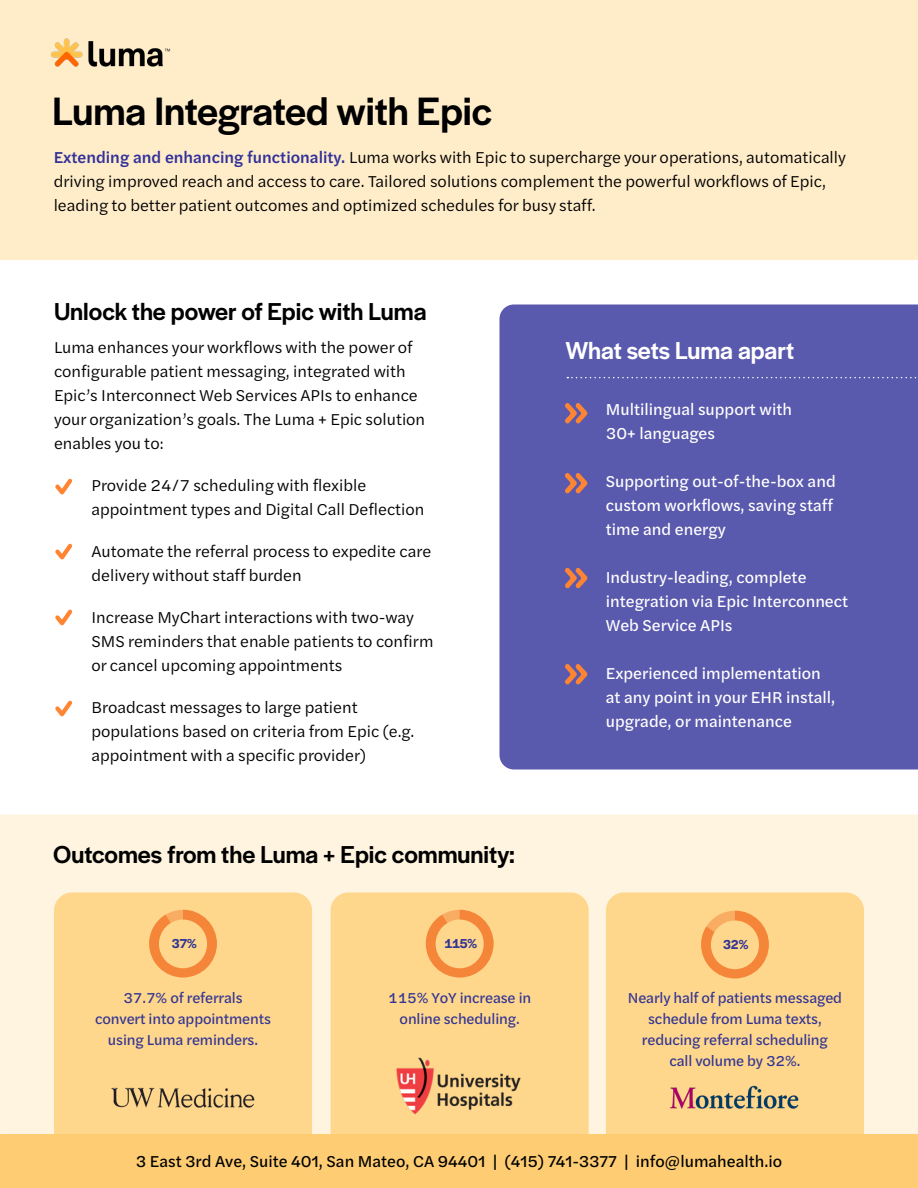
<style>
.page{position:relative;width:918px;height:1188px;background:#fff}
.page>*{position:absolute;margin:0;border:0;box-sizing:border-box;transform-origin:0 0}
.t1{font:500 41.25px "Halyard Display";color:#000}
.t2{font:500 25.5px "Halyard Display";color:#000}
.t3{font:500 25.5px "Halyard Display";letter-spacing:-.005em;color:#fff}
.t4{font:16.5px/24px "Halyard Text";color:#000}
.t5{font:16.5px/24px "Halyard Text";color:#fff}
.t6{font:16.5px "Halyard Text";color:#000}
.t7{font:15px/21px "Halyard Text";letter-spacing:-.01em;color:#323594;text-align:center}
.t8{font:600 13.5px "Halyard Display";letter-spacing:-.01em;color:#323594}
.s1{font-weight:500;color:#313199}
</style>
<div class="page">
<div style="left:500px;top:304px;width:418px;height:466px;background:#5959ad"></div>
<div style="left:0;top:814px;width:918px;height:320px;background:#fef4df"></div>
<div style="left:331px;top:892px;width:258px;height:275px;background:#fed68c;border-radius:18px"></div>
<div style="left:606px;top:892px;width:258px;height:275px;background:#fed68c;border-radius:18px"></div>
<div style="left:54px;top:892px;width:258px;height:275px;background:#fed68c;border-radius:18px"></div>
<div style="left:0;top:0;width:918px;height:260px;background:#ffedca"></div>
<svg style="left:567px;top:377px;width:351px;height:1px"></svg>
<img style="left:51px;top:38px;width:120px;height:29px">
<div style="left:0;top:1134px;width:918px;height:54px;background:#fecd73"></div>
<svg style="left:565px;top:403px;width:22px;height:20px"></svg>
<svg style="left:565px;top:473px;width:22px;height:20px"></svg>
<svg style="left:565px;top:568px;width:22px;height:20px"></svg>
<svg style="left:565px;top:664px;width:22px;height:20px"></svg>
<svg style="left:55px;top:478px;width:18px;height:17px"></svg>
<svg style="left:55px;top:543px;width:18px;height:17px"></svg>
<svg style="left:55px;top:609px;width:18px;height:17px"></svg>
<svg style="left:55px;top:700px;width:18px;height:17px"></svg>
<img style="left:670px;top:1085px;width:129px;height:24px">
<img style="left:396px;top:1057px;width:125px;height:57px">
<img style="left:111px;top:1087px;width:144px;height:21px">
<svg style="left:701px;top:911px;width:68px;height:67px"></svg>
<div style="left:711px;top:920px;width:48px;height:49px;background:#fed68c;border-radius:50%"></div>
<svg style="left:426px;top:910px;width:68px;height:67px"></svg>
<div style="left:436px;top:920px;width:48px;height:48px;background:#fed68c;border-radius:50%"></div>
<svg style="left:149px;top:910px;width:68px;height:67px"></svg>
<div style="left:159px;top:920px;width:48px;height:48px;background:#fed68c;border-radius:50%"></div>
<p class="t1" style="left:52px;top:82px;width:441px">Luma Integrated with Epic</p>
<p class="t4" style="left:54px;top:145px;width:794px"><span class="s1">Extending and enhancing functionality.</span> Luma works with Epic to supercharge your operations, automatically driving improved reach and access to care. Tailored solutions complement the powerful workflows of Epic, leading to better patient outcomes and optimized schedules for busy staff.</p>
<p class="t2" style="left:54px;top:293px;width:374px">Unlock the power of Epic with Luma</p>
<p class="t4" style="left:54px;top:335px;width:373px">Luma enhances your workflows with the power of configurable patient messaging, integrated with Epic’s Interconnect Web Services APIs to enhance your organization’s goals. The Luma + Epic solution enables you to:</p>
<p class="t4" style="left:92px;top:473px;width:334px;text-indent:-27px">• Provide 24/7 scheduling with flexible appointment types and Digital Call Deflection</p>
<p class="t4" style="left:92px;top:539px;width:341px;text-indent:-27px">• Automate the referral process to expedite care delivery without staff burden</p>
<p class="t4" style="left:92px;top:605px;width:344px;text-indent:-27px">• Increase MyChart interactions with two-way<br>SMS reminders that enable patients to confirm or cancel upcoming appointments</p>
<p class="t4" style="left:92px;top:695px;width:324px;text-indent:-27px">• Broadcast messages to large patient populations based on criteria from Epic (e.g. appointment with a specific provider)</p>
<p class="t2" style="left:53px;top:836px;width:463px">Outcomes from the Luma + Epic community:</p>
<p class="t3" style="left:566px;top:332px;width:230px">What sets Luma apart</p>
<p class="t5" style="left:606px;top:397px;width:188px">Multilingual support with<br>30+ languages</p>
<p class="t5" style="left:606px;top:469px;width:231px">Supporting out-of-the-box and custom workflows, saving staff time and energy</p>
<p class="t5" style="left:606px;top:565px;width:244px">Industry-leading, complete integration via Epic Interconnect<br>Web Service APIs</p>
<p class="t5" style="left:606px;top:661px;width:231px">Experienced implementation at any point in your EHR install, upgrade, or maintenance</p>
<p class="t8" style="left:172px;top:934px;width:26px">37%</p>
<p class="t8" style="left:444px;top:934px;width:34px">115%</p>
<p class="t8" style="left:723px;top:935px;width:26px">32%</p>
<p class="t7" style="left:95px;top:986px;width:177px">37.7% of referrals<br>convert into appointments using Luma reminders.</p>
<p class="t7" style="left:388px;top:986px;width:145px">115% YoY increase in online scheduling.</p>
<p class="t7" style="left:628px;top:986px;width:216px">Nearly half of patients messaged schedule from Luma texts, reducing referral scheduling<br>call volume by 32%.</p>
<p class="t6" style="left:136px;top:1149px;width:648px">3 East 3rd Ave, Suite 401, San Mateo, CA 94401 | (415) 741-3377 | info@lumahealth.io</p>
</div>
